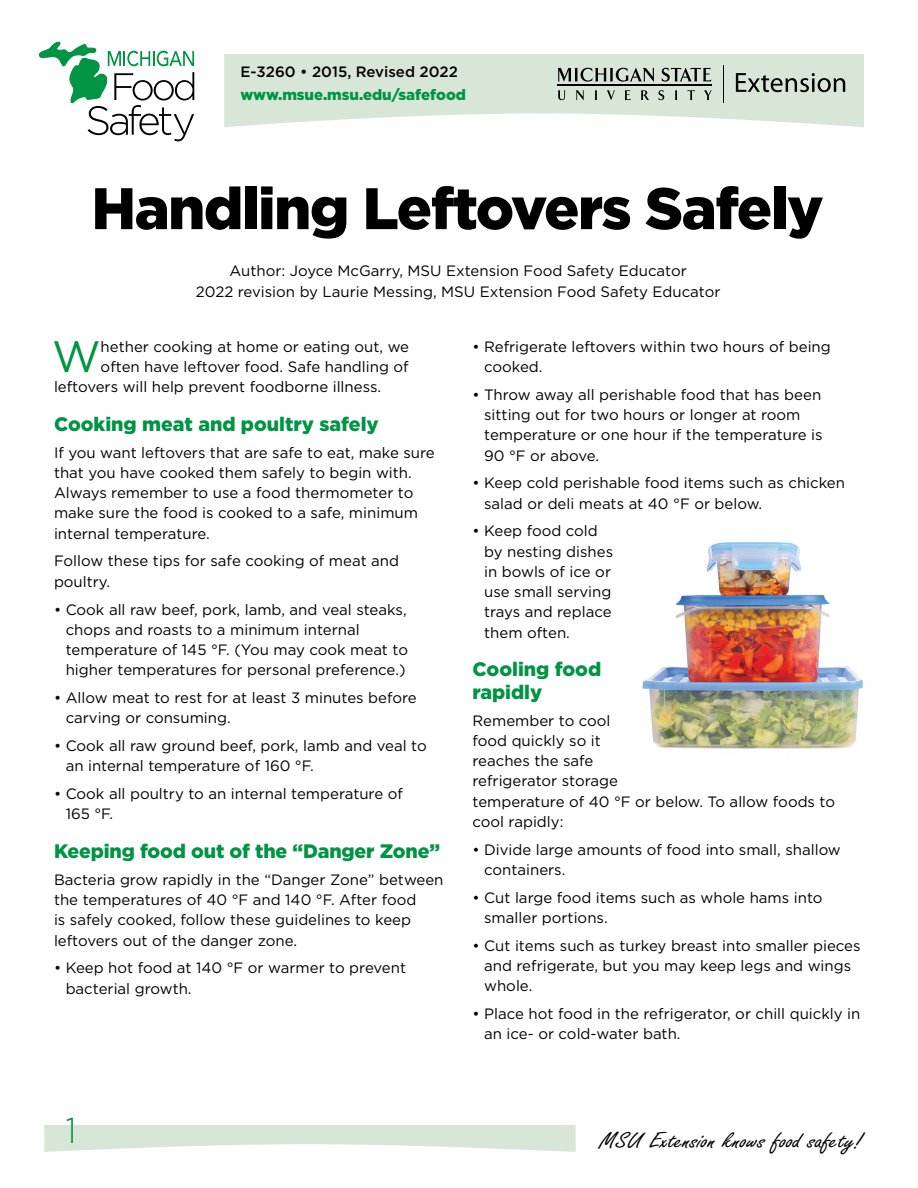
<style>
.page{position:relative;width:918px;height:1188px;background:#fff}
.page>*{position:absolute;margin:0;border:0;box-sizing:border-box;transform-origin:0 0}
.Head{font:900 58.5px "Gotham";letter-spacing:-.025em;color:#000}
.t1{font:43.95px "Gotham";color:#009444}
.t2{font:300 36px "Gotham Narrow";color:#009444}
.t3{font:24px "Freestyle Script";color:#000;scale:1.2 1}
.Heads_1{font:900 19.5px/22.5px "Gotham";color:#009444}
.t4{font:15px/20.2px "Gotham";color:#000}
.t5{font:900 15px "Gotham";color:#009444}
.t6{font:500 15px "Gotham";color:#000}
.s1{color:#fff}
</style>
<div class="page">
<svg style="left:39px;top:42px;width:155px;height:99px"></svg>
<svg style="left:224px;top:54px;width:640px;height:73px;background:#dce8dc"></svg>
<svg style="left:558px;top:90px;width:7px;height:10px"></svg>
<svg style="left:576px;top:90px;width:8px;height:10px"></svg>
<svg style="left:595px;top:90px;width:2px;height:10px"></svg>
<svg style="left:607px;top:90px;width:8px;height:10px"></svg>
<svg style="left:625px;top:90px;width:6px;height:10px"></svg>
<svg style="left:641px;top:90px;width:8px;height:10px"></svg>
<svg style="left:658px;top:90px;width:6px;height:10px"></svg>
<svg style="left:675px;top:90px;width:2px;height:10px"></svg>
<svg style="left:687px;top:90px;width:8px;height:10px"></svg>
<svg style="left:704px;top:90px;width:8px;height:10px"></svg>
<svg style="left:558px;top:68px;width:96px;height:14px"></svg>
<svg style="left:662px;top:68px;width:49px;height:14px"></svg>
<hr style="left:558px;top:85px;width:154px;height:1px;background:#000">
<svg style="left:736px;top:73px;width:109px;height:19px;background:#97a197"></svg>
<hr style="left:723px;top:65px;width:1px;height:38px;background:#000">
<img style="left:642px;top:542px;width:221px;height:207px">
<svg style="left:44px;top:1125px;width:532px;height:27px"></svg>
<p class="t6" style="left:241px;top:62px;width:219px">E-3260 • 2015, Revised 2022</p>
<p class="t5" style="left:241px;top:84px;width:227px">www.msue.msu.edu/safefood</p>
<p class="Head" style="left:92px;top:168px;width:744px">Handling Leftovers Safely<span class="s1">.</span></p>
<p class="t4" style="left:229px;top:261px;width:459px">Author: Joyce McGarry, MSU Extension Food Safety Educator</p>
<p class="t4" style="left:196px;top:282px;width:526px">2022 revision by Laurie Messing, MSU Extension Food Safety Educator</p>
<p class="t1" style="left:52px;top:328px;width:50px">W</p>
<p class="t4" style="left:101px;top:336px;width:310px">hether cooking at home or eating out, we</p>
<p class="t4" style="left:101px;top:356px;width:310px">often have leftover food. Safe handling of</p>
<p class="t4" style="left:54px;top:376px;width:329px">leftovers will help prevent foodborne illness.</p>
<p class="Heads_1" style="left:54px;top:413px;width:330px">Cooking meat and poultry safely<span class="s1">.</span></p>
<p class="t4" style="left:54px;top:442px;width:382px">If you want leftovers that are safe to eat, make sure that you have cooked them safely to begin with.<br>Always remember to use a food thermometer to make sure the food is cooked to a safe, minimum internal temperature.</p>
<p class="t4" style="left:54px;top:551px;width:347px">Follow these tips for safe cooking of meat and poultry.</p>
<p class="t4" style="left:66px;top:599px;width:344px;text-indent:-12px">• Cook all raw beef, pork, lamb, and veal steaks, chops and roasts to a minimum internal temperature of 145 °F. (You may cook meat to higher temperatures for personal preference.)</p>
<p class="t4" style="left:66px;top:687px;width:353px;text-indent:-12px">• Allow meat to rest for at least 3 minutes before carving or consuming.</p>
<p class="t4" style="left:66px;top:735px;width:363px;text-indent:-12px">• Cook all raw ground beef, pork, lamb and veal to an internal temperature of 160 °F.</p>
<p class="t4" style="left:66px;top:783px;width:339px;text-indent:-12px">• Cook all poultry to an internal temperature of<br>165 °F.</p>
<p class="Heads_1" style="left:54px;top:840px;width:393px">Keeping food out of the “Danger Zone”<span class="s1">.</span></p>
<p class="t4" style="left:54px;top:869px;width:391px">Bacteria grow rapidly in the “Danger Zone” between the temperatures of 40 °F and 140 °F. After food<br>is safely cooked, follow these guidelines to keep leftovers out of the danger zone.</p>
<p class="t4" style="left:66px;top:958px;width:342px;text-indent:-12px">• Keep hot food at 140 °F or warmer to prevent bacterial growth.</p>
<p class="t4" style="left:484px;top:336px;width:348px;text-indent:-12px">• Refrigerate leftovers within two hours of being cooked.</p>
<p class="t4" style="left:484px;top:384px;width:340px;text-indent:-12px">• Throw away all perishable food that has been sitting out for two hours or longer at room temperature or one hour if the temperature is 90 °F or above.</p>
<p class="t4" style="left:484px;top:473px;width:362px;text-indent:-12px">• Keep cold perishable food items such as chicken salad or deli meats at 40 °F or below.</p>
<p class="t4" style="left:484px;top:521px;width:131px;text-indent:-12px">• Keep food cold by nesting dishes in bowls of ice or use small serving trays and replace them often.</p>
<p class="Heads_1" style="left:472px;top:658px;width:130px">Cooling food rapidly<span class="s1">.</span></p>
<p class="t4" style="left:472px;top:710px;width:364px">Remember to cool<br>food quickly so it<br>reaches the safe<br>refrigerator storage<br>temperature of 40 °F or below. To allow foods to cool rapidly:</p>
<p class="t4" style="left:484px;top:839px;width:358px;text-indent:-12px">• Divide large amounts of food into small, shallow containers.</p>
<p class="t4" style="left:484px;top:887px;width:340px;text-indent:-12px">• Cut large food items such as whole hams into smaller portions.</p>
<p class="t4" style="left:484px;top:935px;width:378px;text-indent:-12px">• Cut items such as turkey breast into smaller pieces and refrigerate, but you may keep legs and wings whole.</p>
<p class="t4" style="left:484px;top:1003px;width:378px;text-indent:-12px">• Place hot food in the refrigerator, or chill quickly in an ice- or cold-water bath.</p>
<h3 class="t2" style="left:66px;top:1108px;width:12px">1</h3>
<p class="t3" style="left:600px;top:1127px;width:220px">MSU Extension knows food safety!</p>
</div>
